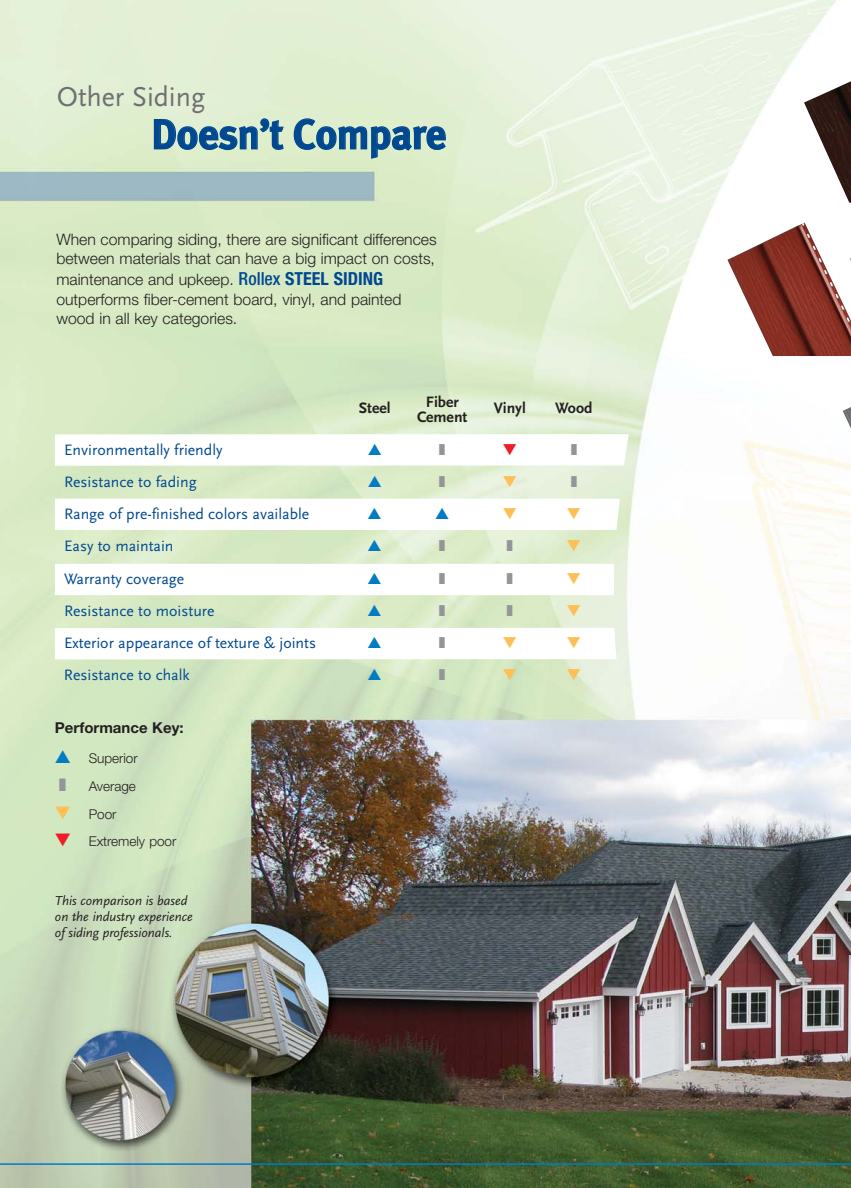
<style>
.page{position:relative;width:851px;height:1188px;background:#fff}
.page>*{position:absolute;margin:0;border:0;box-sizing:border-box;transform-origin:0 0}
.t1{font:700 42px "Meta";letter-spacing:-.015em;color:#004990}
.t2{font:28.5px "Scala Sans";color:#6f6f71}
.t3{font:300 15.75px/19.5px "Helvetica Neue";color:#231f20}
.t4{font:15.75px "Scala Sans";color:#004990}
.t5{font:700 15.75px "Scala Sans";color:#231f20}
.t6{font:700 15px "Helvetica Neue";color:#231f20}
.t7{font:italic 13.5px/16.2px "Scala Sans";color:#231f20}
.t8{font:300 13.5px/27.8px "Helvetica Neue";color:#231f20}
.s1{font-weight:500;font-stretch:condensed;font-size:18px;color:#004990}
.s2{font-weight:700;font-stretch:condensed;font-size:18px;color:#004990}
.s3{color:#007cc2}
.s4{color:#939598}
.s5{color:#fdbf56}
.s6{color:#ed1e25}
</style>
<div class="page">
<img style="left:0;top:0;width:850px;height:1188px">
<div style="left:55px;top:564px;width:559px;height:31px;background:#fff"></div>
<hr style="left:0;top:1163px;width:850px;height:2px;background:#007cc2">
<img style="left:727px;top:221px;width:123px;height:135px">
<img style="left:804px;top:67px;width:46px;height:136px">
<img style="left:842px;top:373px;width:8px;height:136px">
<svg style="left:786px;top:214px;width:20px;height:11px"></svg>
<svg style="left:55px;top:434px;width:573px;height:32px"></svg>
<svg style="left:368px;top:476px;width:13px;height:11px"></svg>
<svg style="left:439px;top:476px;width:6px;height:11px"></svg>
<svg style="left:503px;top:476px;width:13px;height:11px"></svg>
<svg style="left:571px;top:476px;width:5px;height:11px"></svg>
<svg style="left:55px;top:499px;width:565px;height:31px"></svg>
<svg style="left:368px;top:540px;width:13px;height:11px"></svg>
<svg style="left:439px;top:540px;width:6px;height:11px"></svg>
<svg style="left:507px;top:540px;width:5px;height:11px"></svg>
<svg style="left:567px;top:540px;width:13px;height:12px"></svg>
<svg style="left:368px;top:605px;width:13px;height:11px"></svg>
<svg style="left:439px;top:605px;width:6px;height:11px"></svg>
<svg style="left:507px;top:605px;width:5px;height:11px"></svg>
<svg style="left:567px;top:605px;width:13px;height:11px"></svg>
<svg style="left:55px;top:628px;width:561px;height:31px"></svg>
<svg style="left:368px;top:669px;width:13px;height:11px"></svg>
<svg style="left:439px;top:669px;width:6px;height:11px"></svg>
<svg style="left:503px;top:669px;width:13px;height:11px"></svg>
<svg style="left:567px;top:669px;width:13px;height:11px"></svg>
<h2 class="t2" style="left:57px;top:83px;width:150px">Other Siding</h2>
<h1 class="t1" style="left:152px;top:118px;width:296px">Doesn’t Compare</h1>
<p class="t3" style="left:56px;top:232px;width:381px;line-height:18.9px">When comparing siding, there are significant differences between materials that can have a big impact on costs,</p>
<p class="t3" style="left:56px;top:271px;width:346px">maintenance and upkeep. <span class="s1">Rollex</span> <span class="s2">STEEL SIDING </span>outperforms fiber-cement board, vinyl, and painted wood in all key categories.</p>
<p class="t4" style="left:64px;top:442px;width:160px">Environmentally friendly</p>
<p class="t4" style="left:64px;top:474px;width:134px">Resistance to fading</p>
<p class="t4" style="left:64px;top:506px;width:247px">Range of pre-finished colors available</p>
<p class="t4" style="left:64px;top:538px;width:111px">Easy to maintain</p>
<p class="t4" style="left:64px;top:570px;width:122px">Warranty coverage</p>
<p class="t4" style="left:64px;top:603px;width:152px">Resistance to moisture</p>
<p class="t4" style="left:64px;top:635px;width:254px">Exterior appearance of texture &amp; joints</p>
<p class="t4" style="left:64px;top:667px;width:127px">Resistance to chalk</p>
<p class="t6" style="left:55px;top:723px;width:130px">Performance Key:</p>
<p class="t8" style="left:55px;top:746px;width:84px"><span class="s3">▲</span> Superior <span class="s4">❚</span> Average</p>
<p class="t8" style="left:55px;top:801px;width:63px"><span class="s5">▼</span> Poor</p>
<p class="t8" style="left:55px;top:829px;width:123px"><span class="s6">▼</span> Extremely poor</p>
<p class="t7" style="left:55px;top:894px;width:139px">This comparison is based on the industry experience of siding professionals.</p>
<p class="t5" style="left:359px;top:401px;width:33px">Steel</p>
<p class="t5" style="left:426px;top:396px;width:34px">Fiber</p>
<p class="t5" style="left:493px;top:401px;width:34px">Vinyl</p>
<p class="t5" style="left:555px;top:401px;width:39px">Wood</p>
<p class="t5" style="left:417px;top:411px;width:52px">Cement</p>
</div>
